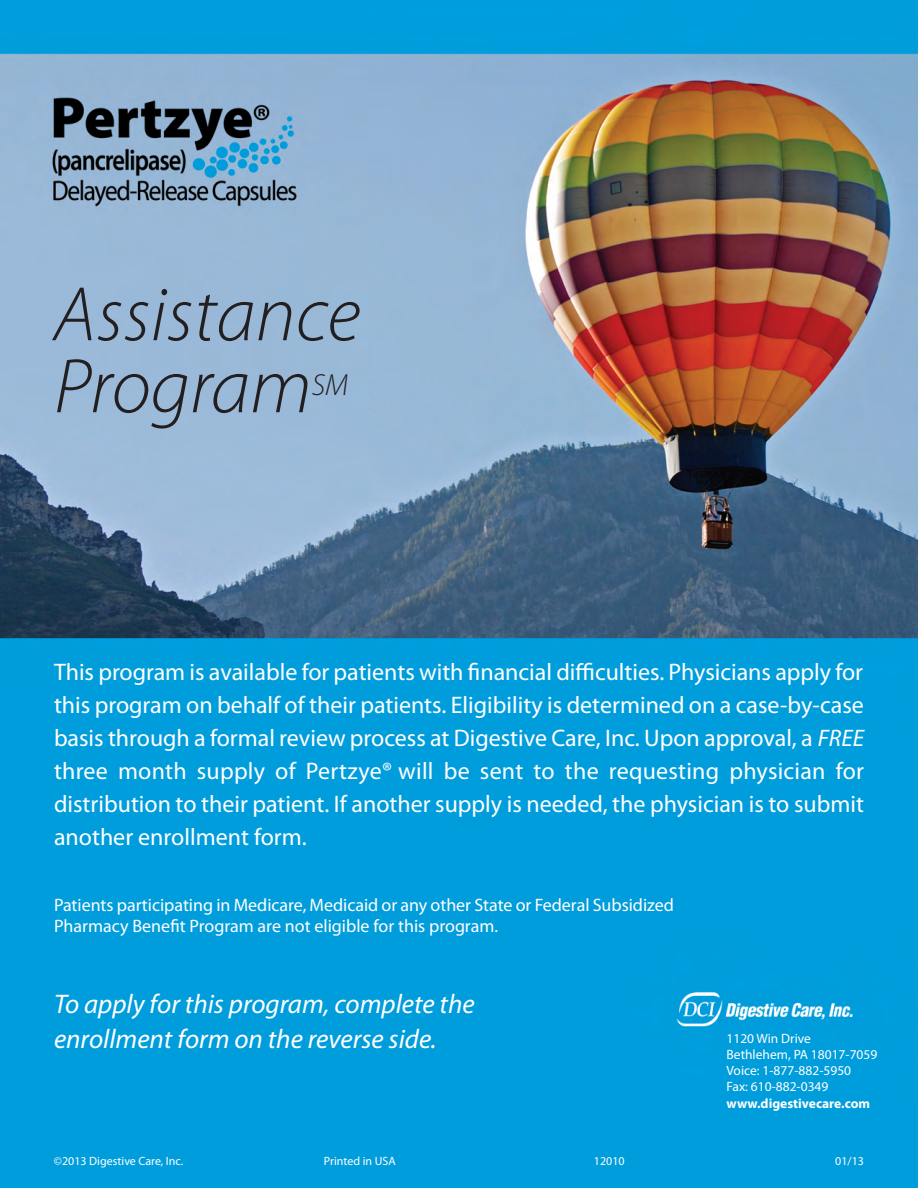
<style>
.page{position:relative;width:918px;height:1188px;background:#fff}
.page>*{position:absolute;margin:0;border:0;box-sizing:border-box;transform-origin:0 0}
.t1{font:italic 300 78px/72px "Myriad Pro";color:#231f20}
.t2{font:italic 300 30.6px "Myriad Pro";color:#231f20}
.t3{font:italic 27px/36px "Myriad Pro";color:#fff}
.t4{font:24px/33px "Myriad Pro";color:#fff;text-align:justify}
.t5{font:18px/21px "Myriad Pro";color:#fff}
.t6{font:13.5px/16.2px "Myriad Pro";color:#fff}
.t7{font:700 13.5px "Myriad Pro";color:#fff}
.t8{font:12px "Myriad Pro";color:#fff}
.s1{font-style:italic}
</style>
<div class="page">
<img style="left:0;top:0;width:918px;height:1188px">
<h1 class="t1" style="left:54px;top:284px;width:308px">Assistance<br>Program</h1>
<p class="t2" style="left:312px;top:374px;width:38px">SM</p>
<p class="t4" style="left:54px;top:657px;width:812px">This program is available for patients with financial difficulties. Physicians apply for this program on behalf of their patients. Eligibility is determined on a case-by-case basis through a formal review process at Digestive Care, Inc. Upon approval, a <span class="s1">FREE </span>three month supply of Pertzye® will be sent to the requesting physician for distribution to their patient. If another supply is needed, the physician is to submit another enrollment form.</p>
<p class="t5" style="left:54px;top:895px;width:621px">Patients participating in Medicare, Medicaid or any other State or Federal Subsidized<br>Pharmacy Benefit Program are not eligible for this program.</p>
<p class="t3" style="left:54px;top:988px;width:422px">To apply for this program, complete the enrollment form on the reverse side.</p>
<p class="t6" style="left:727px;top:1031px;width:152px">1120 Win Drive<br>Bethlehem, PA 18017-7059<br>Voice: 1-877-882-5950<br>Fax: 610-882-0349</p>
<p class="t7" style="left:727px;top:1098px;width:145px">www.digestivecare.com</p>
<p class="t8" style="left:54px;top:1157px;width:131px">©2013 Digestive Care, Inc.</p>
<p class="t8" style="left:324px;top:1157px;width:73px">Printed in USA</p>
<p class="t8" style="left:594px;top:1157px;width:32px">12010</p>
<p class="t8" style="left:835px;top:1157px;width:30px">01/13</p>
</div>
